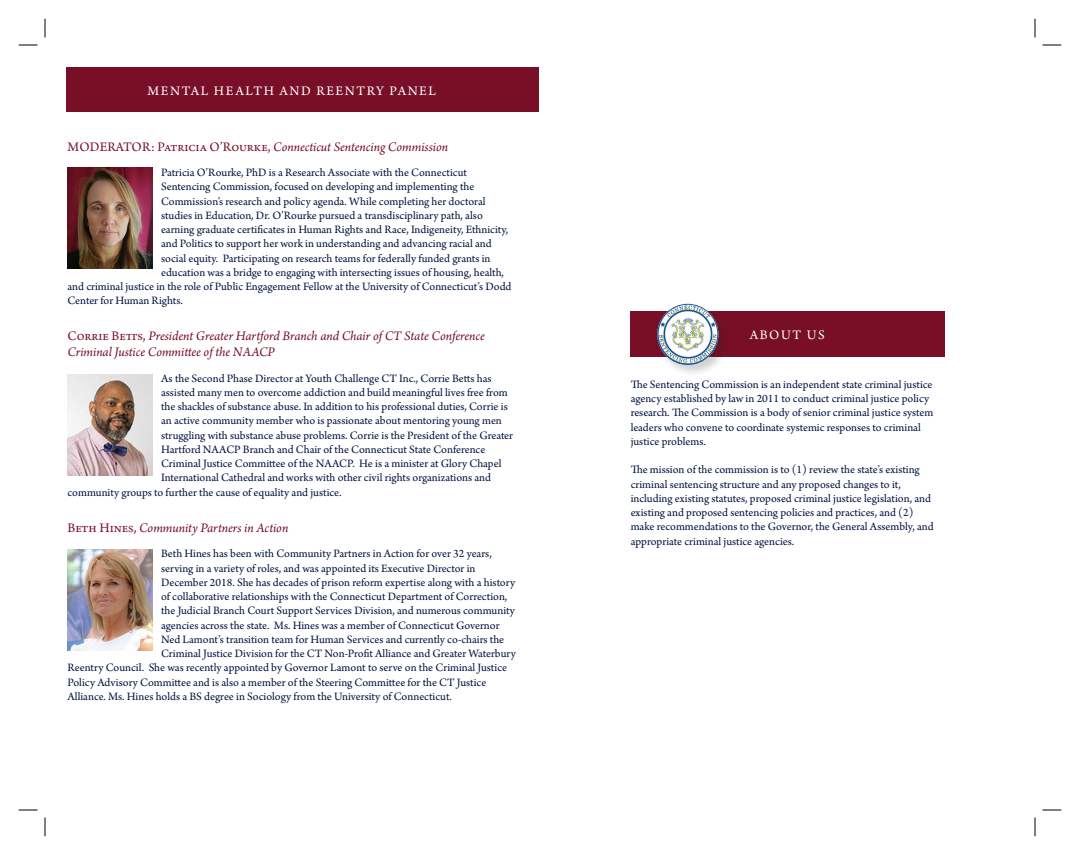
<style>
.page{position:relative;width:1080px;height:855px;background:#fff}
.page>*{position:absolute;margin:0;border:0;box-sizing:border-box;transform-origin:0 0}
.t1{font:italic 13.75px/16.5px "Arno Pro";letter-spacing:-.005em;color:#780f27}
.t2{font:13.75px "Arno Pro";letter-spacing:.11em;color:#fff}
.t3{font:11.88px/14.2px "Arno Pro";color:#001340}
.t4{font:11.88px/14.2px "Arno Pro";letter-spacing:.025em;color:#001340}
.t5{font:11.88px "Arno Pro";letter-spacing:-.02em;color:#001340}
.s1{font-style:normal}
</style>
<div class="page">
<div style="left:630px;top:312px;width:314px;height:45px;background:#780f27"></div>
<div style="left:656px;top:303px;width:75px;height:74px;background:#231f20;opacity:.2"></div>
<img style="left:657px;top:304px;width:61px;height:61px;border-radius:31px">
<div style="left:67px;top:68px;width:472px;height:44px;background:#780f27"></div>
<img style="left:68px;top:167px;width:84px;height:101px">
<img style="left:68px;top:375px;width:84px;height:101px">
<img style="left:68px;top:550px;width:84px;height:101px">
<svg style="left:19px;top:44px;width:19px;height:2px"></svg>
<svg style="left:1042px;top:44px;width:19px;height:2px"></svg>
<svg style="left:19px;top:809px;width:19px;height:2px"></svg>
<svg style="left:1042px;top:809px;width:19px;height:2px"></svg>
<svg style="left:44px;top:19px;width:2px;height:19px"></svg>
<svg style="left:44px;top:818px;width:2px;height:18px"></svg>
<svg style="left:1034px;top:19px;width:2px;height:19px"></svg>
<svg style="left:1034px;top:818px;width:2px;height:18px"></svg>
<p class="t2" style="left:148px;top:83px;width:290px">MENTAL HEALTH AND REENTRY PANEL</p>
<p class="t1" style="left:68px;top:139px;width:382px"><span class="s1">MODERATOR: Patricia O’Rourke,</span> Connecticut Sentencing Commission</p>
<p class="t3" style="left:161px;top:166px;width:307px">Patricia O’Rourke, PhD is a Research Associate with the Connecticut</p>
<p class="t3" style="left:161px;top:180px;width:315px">Sentencing Commission, focused on developing and implementing the</p>
<p class="t3" style="left:161px;top:195px;width:326px">Commission’s research and policy agenda. While completing her doctoral</p>
<p class="t3" style="left:161px;top:209px;width:323px">studies in Education, Dr. O’Rourke pursued a transdisciplinary path, also</p>
<p class="t3" style="left:161px;top:223px;width:349px">earning graduate certificates in Human Rights and Race, Indigeneity, Ethnicity,</p>
<p class="t3" style="left:161px;top:237px;width:332px">and Politics to support her work in understanding and advancing racial and</p>
<p class="t3" style="left:161px;top:252px;width:331px">social equity. Participating on research teams for federally funded grants in</p>
<p class="t3" style="left:161px;top:266px;width:344px">education was a bridge to engaging with intersecting issues of housing, health,</p>
<p class="t3" style="left:68px;top:280px;width:446px">and criminal justice in the role of Public Engagement Fellow at the University of Connecticut’s Dodd</p>
<p class="t3" style="left:68px;top:294px;width:117px">Center for Human Rights.</p>
<p class="t1" style="left:68px;top:328px;width:419px"><span class="s1">Corrie Betts,</span> President Greater Hartford Branch and Chair of CT State Conference<br>Criminal Justice Committee of the NAACP</p>
<p class="t3" style="left:161px;top:371px;width:332px">As the Second Phase Director at Youth Challenge CT Inc., Corrie Betts has</p>
<p class="t3" style="left:161px;top:386px;width:348px">assisted many men to overcome addiction and build meaningful lives free from</p>
<p class="t3" style="left:161px;top:400px;width:348px">the shackles of substance abuse. In addition to his professional duties, Corrie is</p>
<p class="t3" style="left:161px;top:414px;width:342px">an active community member who is passionate about mentoring young men</p>
<p class="t3" style="left:161px;top:428px;width:354px">struggling with substance abuse problems. Corrie is the President of the Greater</p>
<p class="t3" style="left:161px;top:443px;width:326px">Hartford NAACP Branch and Chair of the Connecticut State Conference</p>
<p class="t3" style="left:161px;top:457px;width:342px">Criminal Justice Committee of the NAACP. He is a minister at Glory Chapel</p>
<p class="t3" style="left:161px;top:471px;width:331px">International Cathedral and works with other civil rights organizations and</p>
<p class="t3" style="left:68px;top:485px;width:275px">community groups to further the cause of equality and justice.</p>
<p class="t1" style="left:68px;top:520px;width:222px"><span class="s1">Beth Hines,</span> Community Partners in Action</p>
<p class="t3" style="left:161px;top:547px;width:332px">Beth Hines has been with Community Partners in Action for over 32 years,</p>
<p class="t3" style="left:161px;top:562px;width:316px">serving in a variety of roles, and was appointed its Executive Director in</p>
<p class="t3" style="left:161px;top:576px;width:356px">December 2018. She has decades of prison reform expertise along with a history</p>
<p class="t3" style="left:161px;top:590px;width:348px">of collaborative relationships with the Connecticut Department of Correction,</p>
<p class="t3" style="left:161px;top:604px;width:356px">the Judicial Branch Court Support Services Division, and numerous community</p>
<p class="t3" style="left:161px;top:619px;width:340px">agencies across the state. Ms. Hines was a member of Connecticut Governor</p>
<p class="t3" style="left:161px;top:633px;width:345px">Ned Lamont’s transition team for Human Services and currently co-chairs the</p>
<p class="t3" style="left:161px;top:647px;width:357px">Criminal Justice Division for the CT Non-Profit Alliance and Greater Waterbury</p>
<p class="t3" style="left:68px;top:661px;width:441px">Reentry Council. She was recently appointed by Governor Lamont to serve on the Criminal Justice</p>
<p class="t5" style="left:68px;top:675px;width:420px">Policy Advisory Committee and is also a member of the Steering Committee for the CT Justice</p>
<p class="t3" style="left:68px;top:690px;width:386px">Alliance. Ms. Hines holds a BS degree in Sociology from the University of Connecticut.</p>
<p class="t2" style="left:750px;top:327px;width:76px">ABOUT US</p>
<p class="t3" style="left:631px;top:378px;width:304px">The Sentencing Commission is an independent state criminal justice agency established by law in 2011 to conduct criminal justice policy research. The Commission is a body of senior criminal justice system leaders who convene to coordinate systemic responses to criminal justice problems.</p>
<p class="t4" style="left:631px;top:463px;width:304px">The mission of the commission is to (1) review the state’s existing criminal sentencing structure and any proposed changes to it, including existing statutes, proposed criminal justice legislation, and existing and proposed sentencing policies and practices, and (2) make recommendations to the Governor, the General Assembly, and appropriate criminal justice agencies.</p>
</div>
